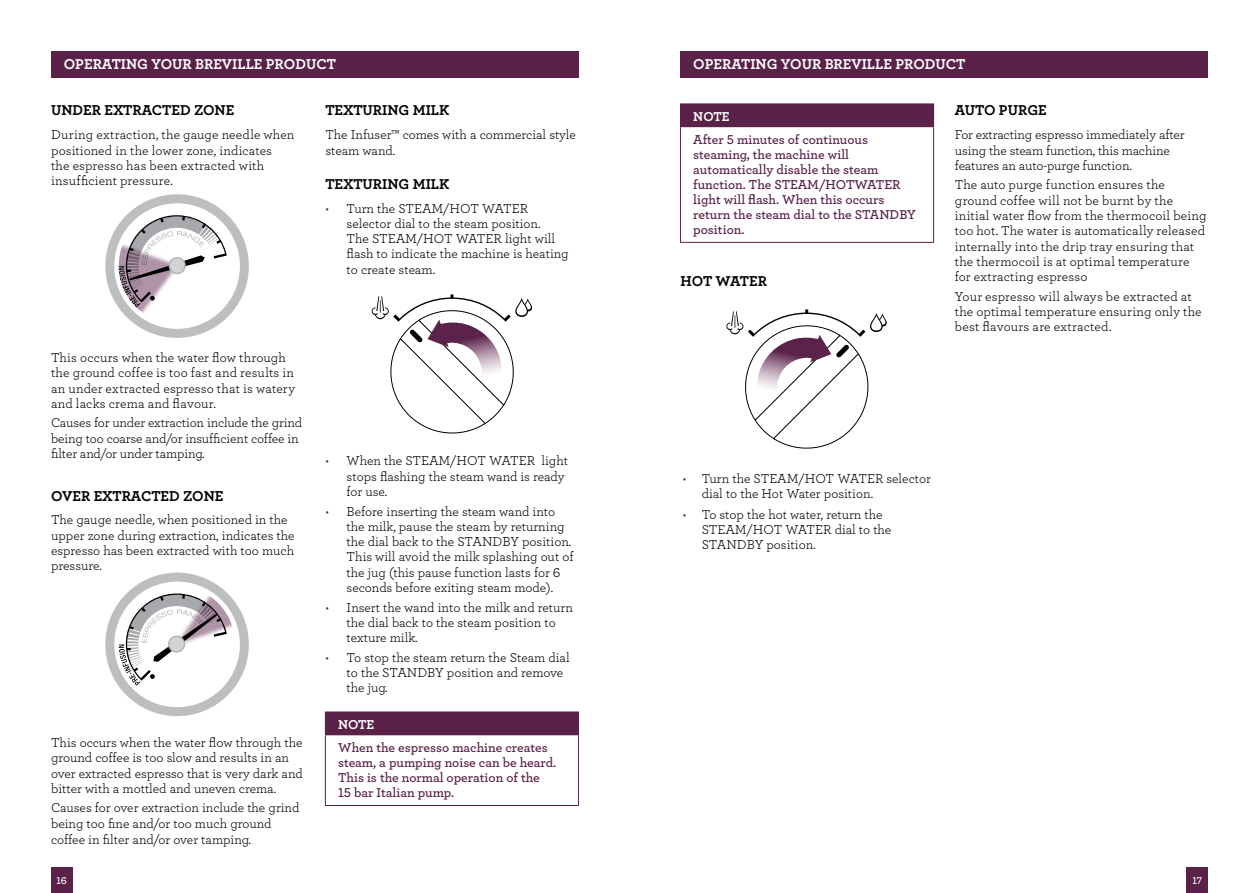
<style>
.page{position:relative;width:1259px;height:893px;background:#fff}
.page>*{position:absolute;margin:0;border:0;box-sizing:border-box;transform-origin:0 0}
.t1{font:15px "Archer Bold LF";color:#000}
.t2{font:15px "Archer Bold LF";color:#fff}
.t3{font:13.5px/15.3px "Archer Book LF";color:#000}
.t4{font:13.5px/15px "Archer Semibold LF";color:#5a2149}
.t5{font:13.5px "Archer Bold LF";color:#fff}
.t6{font:10.5px "Archer Semibold LF";color:#fff}
.s1{color:#5a2149}
</style>
<div class="page">
<div style="left:51px;top:867px;width:21px;height:26px;background:#5a2149"></div>
<div style="left:1186px;top:867px;width:22px;height:26px;background:#5a2149"></div>
<div style="left:51px;top:51px;width:527px;height:27px;background:#5a2149"></div>
<div style="left:105px;top:194px;width:144px;height:144px;background:#bcbec0;border-radius:50%"></div>
<div style="left:114px;top:203px;width:126px;height:126px;background:#fff;border-radius:50%"></div>
<img style="left:118px;top:208px;width:117px;height:116px">
<svg style="left:119px;top:215px;width:108px;height:92px"></svg>
<div style="left:105px;top:573px;width:144px;height:143px;background:#bcbec0;border-radius:50%"></div>
<svg style="left:113px;top:580px;width:128px;height:128px"></svg>
<svg style="left:372px;top:294px;width:160px;height:140px"></svg>
<div style="left:325px;top:712px;width:253px;height:23px;background:#5a2149"></div>
<svg style="left:578px;top:712px;width:1px;height:22px"></svg>
<hr style="left:325px;top:711px;width:254px;height:1px;background:#5a2149">
<hr style="left:325px;top:735px;width:1px;height:70px;background:#5a2149">
<hr style="left:578px;top:735px;width:1px;height:70px;background:#5a2149">
<hr style="left:325px;top:805px;width:254px;height:1px;background:#5a2149">
<hr style="left:325px;top:734px;width:254px;height:1px;background:#5a2149">
<div style="left:680px;top:104px;width:253px;height:23px;background:#5a2149"></div>
<svg style="left:933px;top:104px;width:1px;height:22px"></svg>
<hr style="left:680px;top:103px;width:254px;height:1px;background:#5a2149">
<hr style="left:680px;top:127px;width:1px;height:115px;background:#5a2149">
<hr style="left:933px;top:127px;width:1px;height:115px;background:#5a2149">
<hr style="left:680px;top:242px;width:254px;height:1px;background:#5a2149">
<hr style="left:680px;top:126px;width:254px;height:1px;background:#5a2149">
<svg style="left:726px;top:310px;width:160px;height:139px"></svg>
<div style="left:680px;top:51px;width:528px;height:27px;background:#5a2149"></div>
<p class="t2" style="left:64px;top:55px;width:11px">OPERA</p>
<p class="t2" style="left:112px;top:55px;width:19px">TING</p>
<p class="t2" style="left:151px;top:55px;width:185px">YOUR BREVILLE PRODUCT</p>
<p class="t1" style="left:51px;top:101px;width:93px">UNDER EXTRAC</p>
<p class="t1" style="left:162px;top:101px;width:63px">TED ZONE</p>
<p class="t3" style="left:51px;top:127px;width:245px">During extraction, the gauge needle when positioned in the lower zone, indicates<br>the espresso has been extracted with insufficient pressure.</p>
<p class="t1" style="left:325px;top:101px;width:48px">TEXTURING</p>
<p class="t1" style="left:413px;top:101px;width:38px">MIL K</p>
<p class="t3" style="left:325px;top:127px;width:252px">The Infuser™ comes with a commercial style steam wand.</p>
<p class="t1" style="left:325px;top:174px;width:48px">TEXTURING</p>
<p class="t1" style="left:413px;top:174px;width:38px">MIL K</p>
<p class="t3" style="left:347px;top:200px;width:224px;text-indent:-21px"><span class="s1">•</span> Turn the STEAM/HOT WATER selector dial to the steam position.<br>The STEAM/HOT WATER light will flash to indicate the machine is heating to create steam.</p>
<p class="t3" style="left:51px;top:349px;width:246px">This occurs when the water flow through the ground coffee is too fast and results in an under extracted espresso that is watery and lacks crema and flavour.</p>
<p class="t3" style="left:51px;top:415px;width:253px">Causes for under extraction include the grind being too coarse and/or insufficient coffee in filter and/or under tamping.</p>
<p class="t1" style="left:51px;top:486px;width:82px">OVER EXTRAC</p>
<p class="t1" style="left:151px;top:486px;width:63px">TED ZONE</p>
<p class="t3" style="left:51px;top:512px;width:245px">The gauge needle, when positioned in the upper zone during extraction, indicates the espresso has been extracted with too much pressure.</p>
<p class="t3" style="left:51px;top:734px;width:253px">This occurs when the water flow through the ground coffee is too slow and results in an over extracted espresso that is very dark and bitter with a mottled and uneven crema.</p>
<p class="t3" style="left:51px;top:800px;width:250px;line-height:15.9px">Causes for over extraction include the grind being too fine and/or too much ground coffee in filter and/or over tamping.</p>
<p class="t3" style="left:347px;top:453px;width:223px;text-indent:-21px"><span class="s1">•</span> When the STEAM/HOT WATER light stops flashing the steam wand is ready for use.</p>
<p class="t3" style="left:347px;top:503px;width:228px;text-indent:-21px"><span class="s1">•</span> Before inserting the steam wand into the milk, pause the steam by returning the dial back to the STANDBY position.<br>This will avoid the milk splashing out of the jug (this pause function lasts for 6 seconds before exiting steam mode).</p>
<p class="t3" style="left:347px;top:599px;width:228px;text-indent:-21px"><span class="s1">•</span> Insert the wand into the milk and return the dial back to the steam position to texture milk.</p>
<p class="t3" style="left:347px;top:649px;width:224px;text-indent:-21px"><span class="s1">•</span> To stop the steam return the Steam dial to the STANDBY position and remove the jug.</p>
<p class="t5" style="left:338px;top:716px;width:38px">NOTE</p>
<p class="t4" style="left:338px;top:740px;width:220px">When the espresso machine creates steam, a pumping noise can be heard.<br>This is the normal operation of the<br>15 bar Italian pump.</p>
<p class="t2" style="left:693px;top:55px;width:11px">OPERA</p>
<p class="t2" style="left:741px;top:55px;width:19px">TING</p>
<p class="t2" style="left:781px;top:55px;width:185px">YOUR BREVILLE PRODUCT</p>
<p class="t1" style="left:955px;top:101px;width:93px">AUTO PURGE</p>
<p class="t3" style="left:955px;top:127px;width:231px">For extracting espresso immediately after using the steam function, this machine features an auto-purge function.</p>
<p class="t3" style="left:955px;top:177px;width:253px">The auto purge function ensures the ground coffee will not be burnt by the initial water flow from the thermocoil being too hot. The water is automatically released internally into the drip tray ensuring that the thermocoil is at optimal temperature for extracting espresso</p>
<p class="t3" style="left:955px;top:288px;width:248px">Your espresso will always be extracted at the optimal temperature ensuring only the best flavours are extracted.</p>
<p class="t5" style="left:693px;top:108px;width:38px">NOTE</p>
<p class="t4" style="left:693px;top:132px;width:224px">After 5 minutes of continuous steaming, the machine will automatically disable the steam function. The STEAM/HOTWATER light will flash. When this occurs return the steam dial to the STANDBY position.</p>
<p class="t1" style="left:680px;top:271px;width:88px">HOT WATER</p>
<p class="t3" style="left:702px;top:471px;width:231px;line-height:14.7px;text-indent:-19px"><span class="s1">•</span> Turn the STEAM/HOT WATER selector dial to the Hot Water position.</p>
<p class="t3" style="left:702px;top:506px;width:191px;text-indent:-19px"><span class="s1">•</span> To stop the hot water, return the<br>STEAM/HOT WATER dial to the<br>STANDBY position.</p>
<p class="t6" style="left:56px;top:874px;width:12px">16</p>
<p class="t6" style="left:1192px;top:874px;width:11px">17</p>
</div>
